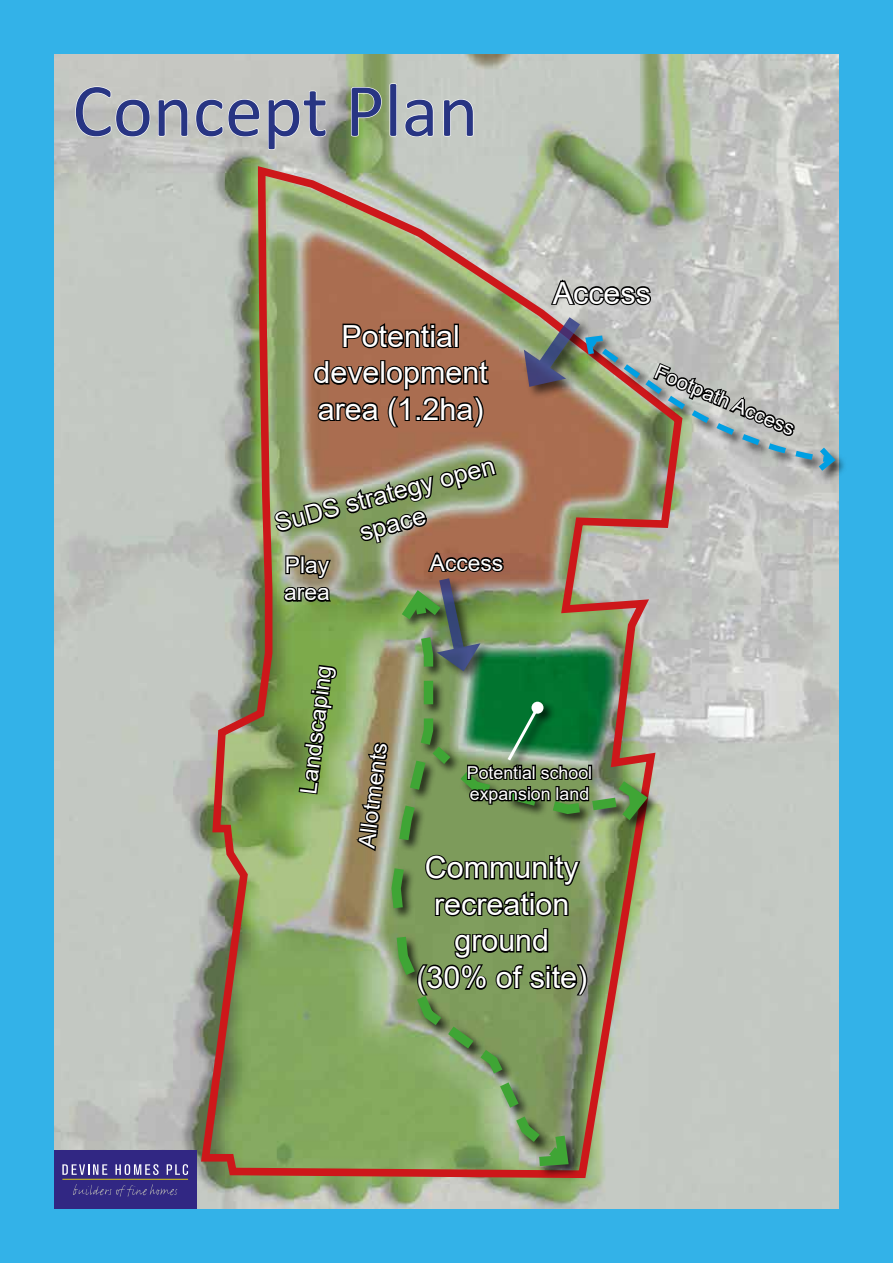
<style>
.page{position:relative;width:893px;height:1263px;background:#33b2e8}
.page>*{position:absolute;margin:0;border:0;box-sizing:border-box;transform-origin:0 0}
.t1{font:76.05px "Calibri";color:#283583}
.t2{font:30.45px/36.5px "Arial";color:#fff;text-align:center}
.t3{font:25.35px/30.5px "Arial";color:#fff;text-align:center}
.t4{font:22.8px "Arial";color:#fff}
.t5{font:20.25px "Arial";color:#fff}
.t6{font:17.7px/21.3px "Arial";color:#fff}
</style>
<div class="page">
<img style="left:54px;top:54px;width:785px;height:1155px">
<svg style="left:197px;top:162px;width:489px;height:1020px;background:#a4a385"></svg>
<svg style="left:581px;top:927px;width:8px;height:71px"></svg>
<div style="left:389px;top:589px;width:192px;height:590px;background:#000;opacity:.75"></div>
<svg style="left:387px;top:918px;width:189px;height:255px;background:#769057"></svg>
<svg style="left:492px;top:1072px;width:82px;height:99px;background:#809b69"></svg>
<svg style="left:75px;top:86px;width:76px;height:52px;background:#c8c9c5"></svg>
<svg style="left:157px;top:98px;width:32px;height:39px"></svg>
<svg style="left:195px;top:98px;width:66px;height:40px;background:#cdcec9"></svg>
<svg style="left:267px;top:90px;width:60px;height:61px;background:#c9cac6"></svg>
<svg style="left:350px;top:86px;width:32px;height:51px;background:#99b278"></svg>
<svg style="left:388px;top:82px;width:10px;height:55px"></svg>
<svg style="left:404px;top:98px;width:30px;height:40px"></svg>
<svg style="left:443px;top:98px;width:32px;height:39px"></svg>
<img style="left:272px;top:273px;width:568px;height:645px">
<div style="left:531px;top:702px;width:12px;height:12px;background:#fff;border-radius:50%"></div>
<div style="left:54px;top:1150px;width:143px;height:59px;background:#312783"></div>
<svg style="left:73px;top:1184px;width:105px;height:12px"></svg>
<svg style="left:62px;top:1164px;width:126px;height:11px"></svg>
<hr style="left:62px;top:1179px;width:126px;height:1px;background:#ffed00">
<h1 class="t1" style="left:72px;top:58px;width:407px">Concept Plan</h1>
<p class="t2" style="left:314px;top:318px;width:176px">Potential development area (1.2ha)</p>
<p class="t3" style="left:271px;top:509px;width:228px;rotate:-15deg">SuDS strategy open space</p>
<p class="t4" style="left:285px;top:549px;width:46px">Play</p>
<p class="t4" style="left:430px;top:547px;width:75px">Access</p>
<p class="t4" style="left:284px;top:577px;width:47px">area</p>
<p class="t2" style="left:553px;top:274px;width:100px">Access</p>
<p class="t5" style="left:661px;top:358px;width:151px;rotate:23deg">Footpath Access</p>
<p class="t4" style="left:292px;top:792px;width:131px;rotate:-83deg">Landscaping</p>
<p class="t4" style="left:351px;top:846px;width:108px;rotate:-83deg">Allotments</p>
<p class="t6" style="left:467px;top:762px;width:127px">Potential school expansion land</p>
<p class="t2" style="left:416px;top:849px;width:172px">Community recreation ground (30% of site)</p>
</div>
